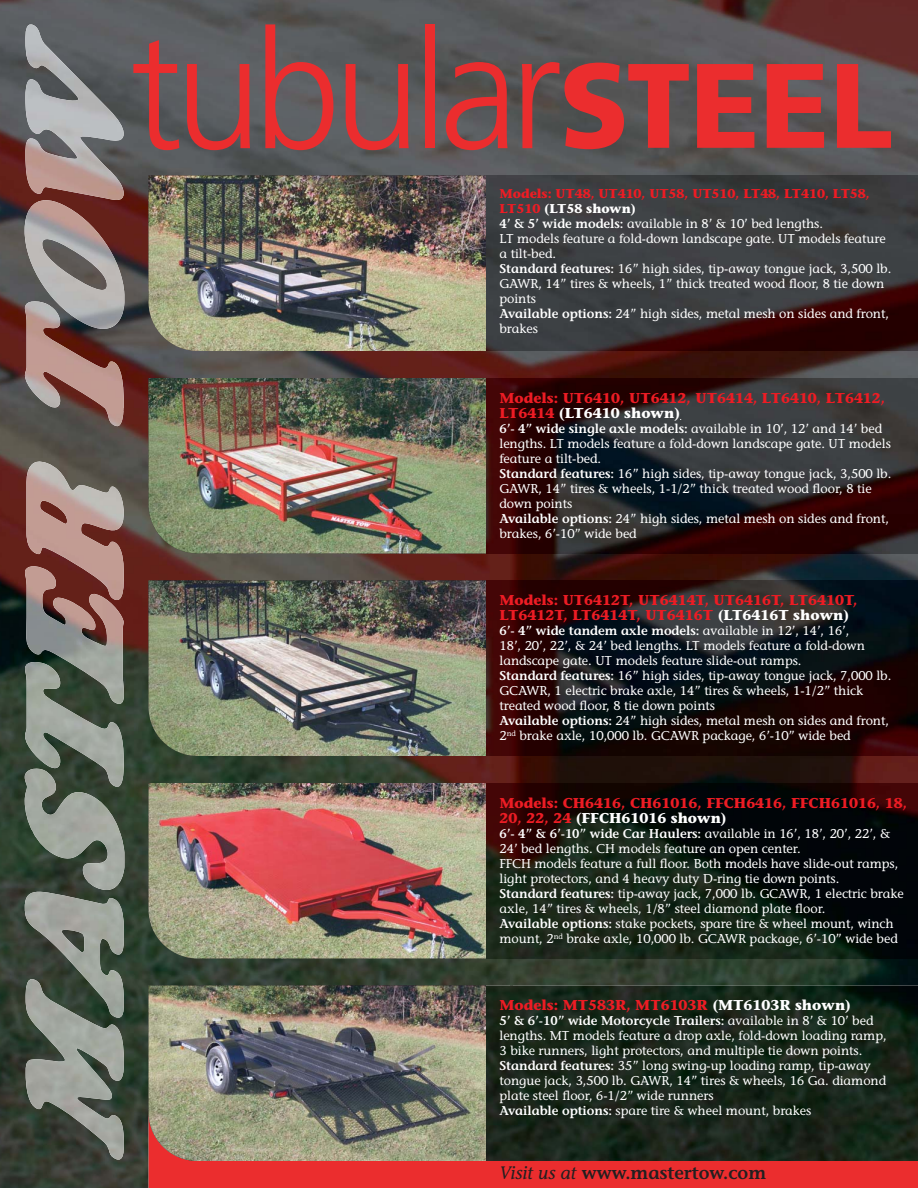
<style>
.page{position:relative;width:918px;height:1188px;background:#fff}
.page>*{position:absolute;margin:0;border:0;box-sizing:border-box;transform-origin:0 0}
.t1{font:600 18px "Stone Informal";color:#231f20}
.t2{font:700 14.25px/15px "Stone Informal";color:#ed1c24}
.t3{font:12.75px/15px "Stone Informal";letter-spacing:-.005em;color:#fff}
.s1{font-weight:700;color:#ed1c24}
.s2{font-weight:700}
.s3{font-weight:600}
.s4{color:#fff}
.s5{font-weight:400;font-style:italic}
</style>
<div class="page">
<img style="left:0;top:0;width:511px;height:1188px">
<img style="left:511px;top:0;width:407px;height:176px">
<img style="left:511px;top:351px;width:407px;height:27px">
<img style="left:511px;top:554px;width:407px;height:26px">
<img style="left:511px;top:756px;width:407px;height:27px">
<img style="left:511px;top:958px;width:407px;height:28px">
<div style="left:149px;top:1161px;width:769px;height:27px;background:#eb2d2e"></div>
<img style="left:486px;top:378px;width:432px;height:176px">
<img style="left:486px;top:580px;width:432px;height:176px">
<img style="left:486px;top:783px;width:432px;height:175px">
<img style="left:486px;top:986px;width:432px;height:175px">
<svg style="left:486px;top:1161px;width:432px;height:1px"></svg>
<img style="left:486px;top:176px;width:432px;height:175px">
<svg style="left:133px;top:40px;width:46px;height:110px;background:#834d4f"></svg>
<svg style="left:187px;top:64px;width:63px;height:86px;background:#8f4b4e"></svg>
<svg style="left:265px;top:24px;width:68px;height:126px;background:#8b4e50"></svg>
<svg style="left:346px;top:64px;width:63px;height:86px;background:#904c4e"></svg>
<div style="left:425px;top:24px;width:10px;height:124px;background:#eb2d2e"></div>
<svg style="left:446px;top:62px;width:62px;height:88px;background:#934445"></svg>
<svg style="left:522px;top:62px;width:37px;height:86px;background:#884545"></svg>
<svg style="left:565px;top:63px;width:124px;height:86px;background:#a13f40"></svg>
<svg style="left:697px;top:64px;width:57px;height:84px;background:#bf3839"></svg>
<svg style="left:767px;top:64px;width:57px;height:84px;background:#c0393a"></svg>
<svg style="left:837px;top:64px;width:54px;height:84px;background:#a64446"></svg>
<img style="left:148px;top:378px;width:338px;height:176px">
<img style="left:148px;top:176px;width:338px;height:175px">
<img style="left:148px;top:783px;width:338px;height:175px">
<img style="left:148px;top:580px;width:338px;height:176px">
<img style="left:148px;top:986px;width:338px;height:175px">
<img style="left:26px;top:1018px;width:98px;height:142px">
<img style="left:25px;top:787px;width:99px;height:231px">
<img style="left:25px;top:704px;width:99px;height:83px">
<img style="left:25px;top:563px;width:99px;height:141px">
<img style="left:26px;top:457px;width:98px;height:143px">
<img style="left:25px;top:329px;width:99px;height:97px">
<img style="left:25px;top:200px;width:99px;height:129px">
<img style="left:25px;top:21px;width:99px;height:179px">
<p class="t3" style="left:500px;top:188px;width:393px"><span class="s1">Models: UT48, UT410, UT58, UT510, LT48, LT410, LT58, LT510</span> <span class="s2">(LT58 shown)<br></span><span class="s3">4’ &amp; 5’ wide models:</span> available in 8’ &amp; 10’ bed lengths.<br>LT models feature a fold-down landscape gate. UT models feature a tilt-bed.<br><span class="s3">Standard features:</span> 16” high sides, tip-away tongue jack, 3,500 lb.<br>GAWR, 14” tires &amp; wheels, 1” thick treated wood floor, 8 tie down points<br><span class="s3">Available options:</span> 24” high sides, metal mesh on sides and front, brakes</p>
<p class="t2" style="left:500px;top:392px;width:387px">Models: UT6410, UT6412, UT6414, LT6410, LT6412,<br>LT6414 <span class="s4">(LT6410 shown)</span></p>
<p class="t3" style="left:500px;top:422px;width:393px"><span class="s3">6’- 4” wide single axle models:</span> available in 10’, 12’ and 14’ bed lengths. LT models feature a fold-down landscape gate. UT models feature a tilt-bed.<br><span class="s3">Standard features:</span> 16” high sides, tip-away tongue jack, 3,500 lb.<br>GAWR, 14” tires &amp; wheels, 1-1/2” thick treated wood floor, 8 tie down points<br><span class="s3">Available options:</span> 24” high sides, metal mesh on sides and front, brakes, 6’-10” wide bed</p>
<p class="t2" style="left:500px;top:594px;width:360px">Models: UT6412T, UT6414T, UT6416T, LT6410T,<br>LT6412T, LT6414T, UT6416T <span class="s4">(LT6416T shown)</span></p>
<p class="t3" style="left:500px;top:625px;width:393px"><span class="s3">6’- 4” wide tandem axle models:</span> available in 12’, 14’, 16’,<br>18’, 20’, 22’, &amp; 24’ bed lengths. LT models feature a fold-down landscape gate. UT models feature slide-out ramps.<br><span class="s3">Standard features:</span> 16” high sides, tip-away tongue jack, 7,000 lb.<br>GCAWR, 1 electric brake axle, 14” tires &amp; wheels, 1-1/2” thick treated wood floor, 8 tie down points<br><span class="s3">Available options:</span> 24” high sides, metal mesh on sides and front, 2<sup>nd</sup> brake axle, 10,000 lb. GCAWR package, 6’-10” wide bed</p>
<p class="t2" style="left:500px;top:797px;width:409px">Models: CH6416, CH61016, FFCH6416, FFCH61016, 18,<br>20, 22, 24 <span class="s4">(FFCH61016 shown)</span></p>
<p class="t3" style="left:500px;top:827px;width:406px"><span class="s3">6’- 4” &amp; 6’-10” wide Car Haulers:</span> available in 16’, 18’, 20’, 22’, &amp; 24’ bed lengths. CH models feature an open center.<br>FFCH models feature a full floor. Both models have slide-out ramps, light protectors, and 4 heavy duty D-ring tie down points.<br><span class="s3">Standard features:</span> tip-away jack, 7,000 lb. GCAWR, 1 electric brake axle, 14” tires &amp; wheels, 1/8” steel diamond plate floor.<br><span class="s3">Available options:</span> stake pockets, spare tire &amp; wheel mount, winch mount, 2<sup>nd</sup> brake axle, 10,000 lb. GCAWR package, 6’-10” wide bed</p>
<p class="t2" style="left:500px;top:999px;width:353px">Models: MT583R, MT6103R <span class="s4">(MT6103R shown)</span></p>
<p class="t3" style="left:500px;top:1015px;width:389px"><span class="s3">5’ &amp; 6’-10” wide Motorcycle Trailers:</span> available in 8’ &amp; 10’ bed lengths. MT models feature a drop axle, fold-down loading ramp, 3 bike runners, light protectors, and multiple tie down points.<br><span class="s3">Standard features:</span> 35” long swing-up loading ramp, tip-away tongue jack, 3,500 lb. GAWR, 14” tires &amp; wheels, 16 Ga. diamond plate steel floor, 6-1/2” wide runners<br><span class="s3">Available options:</span> spare tire &amp; wheel mount, brakes</p>
<h1 class="t1" style="left:499px;top:1166px;width:269px"><span class="s5">Visit us at</span> www.mastertow.com</h1>
</div>
